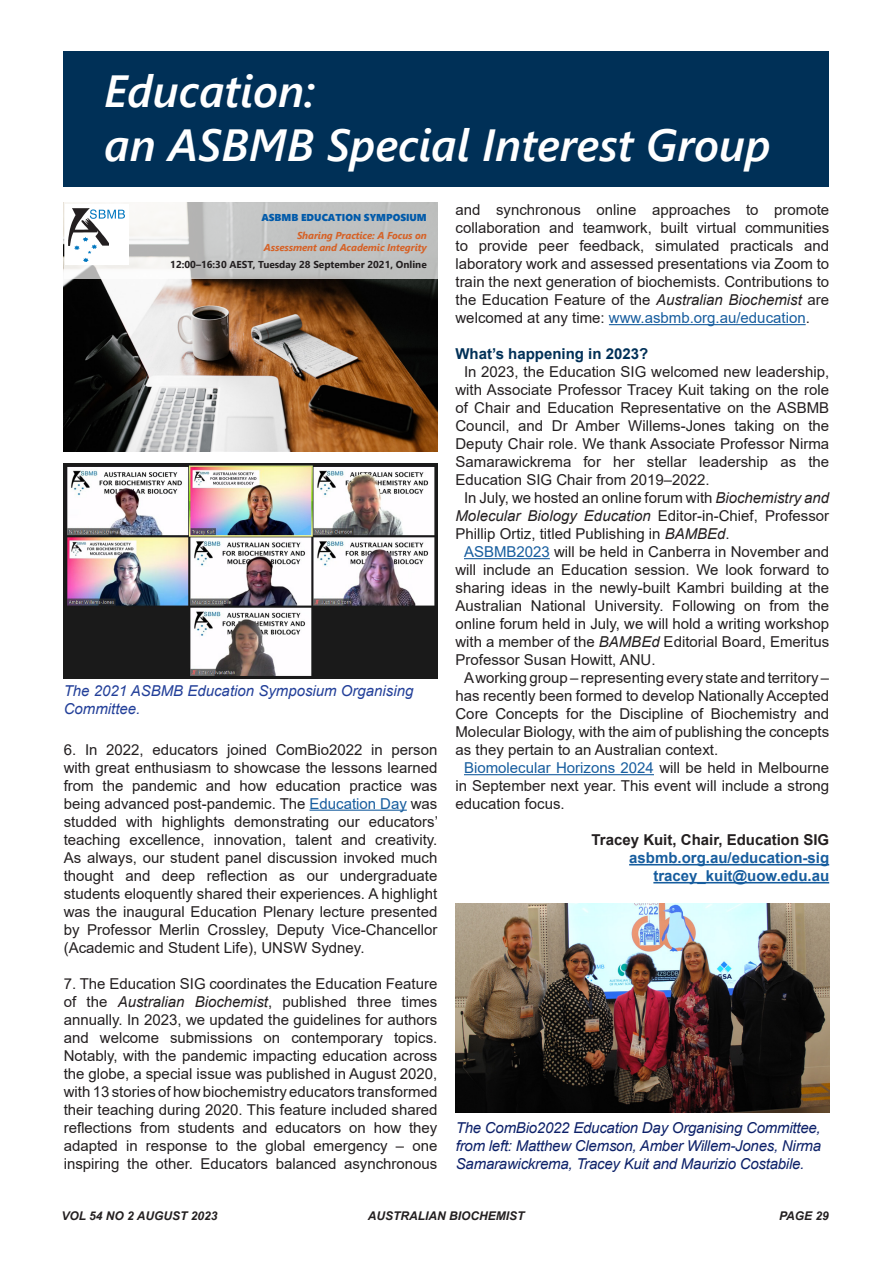
<style>
.page{position:relative;width:893px;height:1263px;background:#fff}
.page>*{position:absolute;margin:0;border:0;box-sizing:border-box;transform-origin:0 0}
.t1{font:italic 600 45px/54px "Segoe UI";color:#fff}
.t2{font:15px/18px "Arial";color:#231f20;text-align:justify}
.t3{font:italic 15px/18px "Arial";letter-spacing:-.015em;color:#0d2169;text-align:justify}
.t4{font:italic 15px/18px "Arial";color:#223f99}
.t5{font:700 15px "Arial";color:#175d9e}
.t6{font:700 15px "Arial";color:#231f20}
.t7{font:700 15px "Arial";color:#003057}
.t8{font:italic 700 12px "Arial";color:#231f20}
.t9{font:italic 700 10.05px/12px "Segoe UI";letter-spacing:-.01em;color:#d66227;text-align:right}
.t10{font:700 10.05px "Segoe UI";color:#231f20}
.t11{font:10.05px "Segoe UI Black";color:#015aaa}
.s1{color:#175d9e}
.s2{font-style:italic}
</style>
<div class="page">
<hr style="left:309px;top:810px;width:98px;height:1px;background:#175d9e">
<hr style="left:609px;top:324px;width:197px;height:1px;background:#175d9e">
<hr style="left:464px;top:558px;width:86px;height:1px;background:#175d9e">
<hr style="left:464px;top:774px;width:190px;height:1px;background:#175d9e">
<hr style="left:629px;top:864px;width:200px;height:1px;background:#175d9e">
<hr style="left:653px;top:882px;width:176px;height:1px;background:#175d9e">
<div style="left:64px;top:51px;width:765px;height:136px;background:#003057"></div>
<img style="left:64px;top:464px;width:373px;height:214px">
<img style="left:64px;top:278px;width:373px;height:174px">
<svg style="left:64px;top:202px;width:373px;height:76px;fill:#c1c2c2"></svg>
<div style="left:65px;top:204px;width:64px;height:60px;background:#fff"></div>
<img style="left:69px;top:209px;width:39px;height:37px">
<img style="left:75px;top:238px;width:21px;height:24px">
<svg style="left:90px;top:209px;width:35px;height:10px"></svg>
<img style="left:455px;top:904px;width:374px;height:208px">
<p class="t1" style="left:104px;top:57px;width:668px">Education:<br>an ASBMB Special Interest Group</p>
<p class="t11" style="left:261px;top:210px;width:167px">ASBMB EDUCATION SYMPOSIUM</p>
<p class="t9" style="left:264px;top:228px;width:164px">Sharing Practice: A Focus on<br>Assessment and Academic Integrity</p>
<p class="t10" style="left:170px;top:255px;width:258px">12:00–16:30 AEST, Tuesday 28 September 2021, Online</p>
<p class="t4" style="left:64px;top:681px;width:351px">The 2021 ASBMB Education Symposium Organising<br>Committee.</p>
<p class="t2" style="left:64px;top:740px;width:376px">6. In 2022, educators joined ComBio2022 in person with great enthusiasm to showcase the lessons learned from the pandemic and how education practice was being advanced post-pandemic. The <span class="s1">Education Day</span> was studded with highlights demonstrating our educators’ teaching excellence, innovation, talent and creativity.<br>As always, our student panel discussion invoked much thought and deep reflection as our undergraduate students eloquently shared their experiences. A highlight was the inaugural Education Plenary lecture presented by Professor Merlin Crossley, Deputy Vice-Chancellor (Academic and Student Life), UNSW Sydney.</p>
<p class="t2" style="left:64px;top:974px;width:375px">7. The Education SIG coordinates the Education Feature of the <span class="s2">Australian Biochemist</span>, published three times annually. In 2023, we updated the guidelines for authors and welcome submissions on contemporary topics.<br>Notably, with the pandemic impacting education across the globe, a special issue was published in August 2020, with 13 stories of how biochemistry educators transformed their teaching during 2020. This feature included shared reflections from students and educators on how they adapted in response to the global emergency – one inspiring the other. Educators balanced asynchronous</p>
<p class="t2" style="left:455px;top:201px;width:375px">and synchronous online approaches to promote collaboration and teamwork, built virtual communities to provide peer feedback, simulated practicals and laboratory work and assessed presentations via Zoom to train the next generation of biochemists. Contributions to the Education Feature of the <span class="s2">Australian Biochemist</span> are welcomed at any time: <span class="s1">www.asbmb.org.au/education</span>.</p>
<p class="t7" style="left:455px;top:343px;width:194px">What’s happening in 2023?</p>
<p class="t2" style="left:455px;top:363px;width:375px;text-indent:9px">In 2023, the Education SIG welcomed new leadership, with Associate Professor Tracey Kuit taking on the role of Chair and Education Representative on the ASBMB Council, and Dr Amber Willems-Jones taking on the Deputy Chair role. We thank Associate Professor Nirma Samarawickrema for her stellar leadership as the Education SIG Chair from 2019–2022.</p>
<p class="t2" style="left:455px;top:489px;width:375px;text-indent:9px">In July, we hosted an online forum with <span class="s2">Biochemistry and Molecular Biology Education</span> Editor-in-Chief, Professor Phillip Ortiz, titled Publishing in <span class="s2">BAMBEd</span>.</p>
<p class="t2" style="left:455px;top:543px;width:375px;text-indent:9px"><span class="s1">ASBMB2023</span> will be held in Canberra in November and will include an Education session. We look forward to sharing ideas in the newly-built Kambri building at the Australian National University. Following on from the online forum held in July, we will hold a writing workshop with a member of the <span class="s2">BAMBEd</span> Editorial Board, Emeritus Professor Susan Howitt, ANU.</p>
<p class="t2" style="left:455px;top:669px;width:375px;text-indent:9px">A working group – representing every state and territory – has recently been formed to develop Nationally Accepted Core Concepts for the Discipline of Biochemistry and Molecular Biology, with the aim of publishing the concepts as they pertain to an Australian context.</p>
<p class="t2" style="left:455px;top:759px;width:375px;text-indent:9px"><span class="s1">Biomolecular Horizons 2024</span> will be held in Melbourne in September next year. This event will include a strong education focus.</p>
<p class="t6" style="left:592px;top:829px;width:239px">Tracey Kuit, Chair, Education SIG</p>
<p class="t5" style="left:629px;top:847px;width:202px">asbmb.org.au/education-sig</p>
<p class="t5" style="left:653px;top:865px;width:177px">tracey_kuit@uow.edu.au</p>
<p class="t3" style="left:456px;top:1118px;width:367px">The ComBio2022 Education Day Organising Committee, from left: Matthew Clemson, Amber Willem-Jones, Nirma Samarawickrema, Tracey Kuit and Maurizio Costabile.</p>
<p class="t8" style="left:61px;top:1208px;width:158px">VOL 54 NO 2 AUGUST 2023</p>
<p class="t8" style="left:368px;top:1208px;width:158px">AUSTRALIAN BIOCHEMIST</p>
<p class="t8" style="left:779px;top:1208px;width:51px">PAGE 29</p>
</div>
